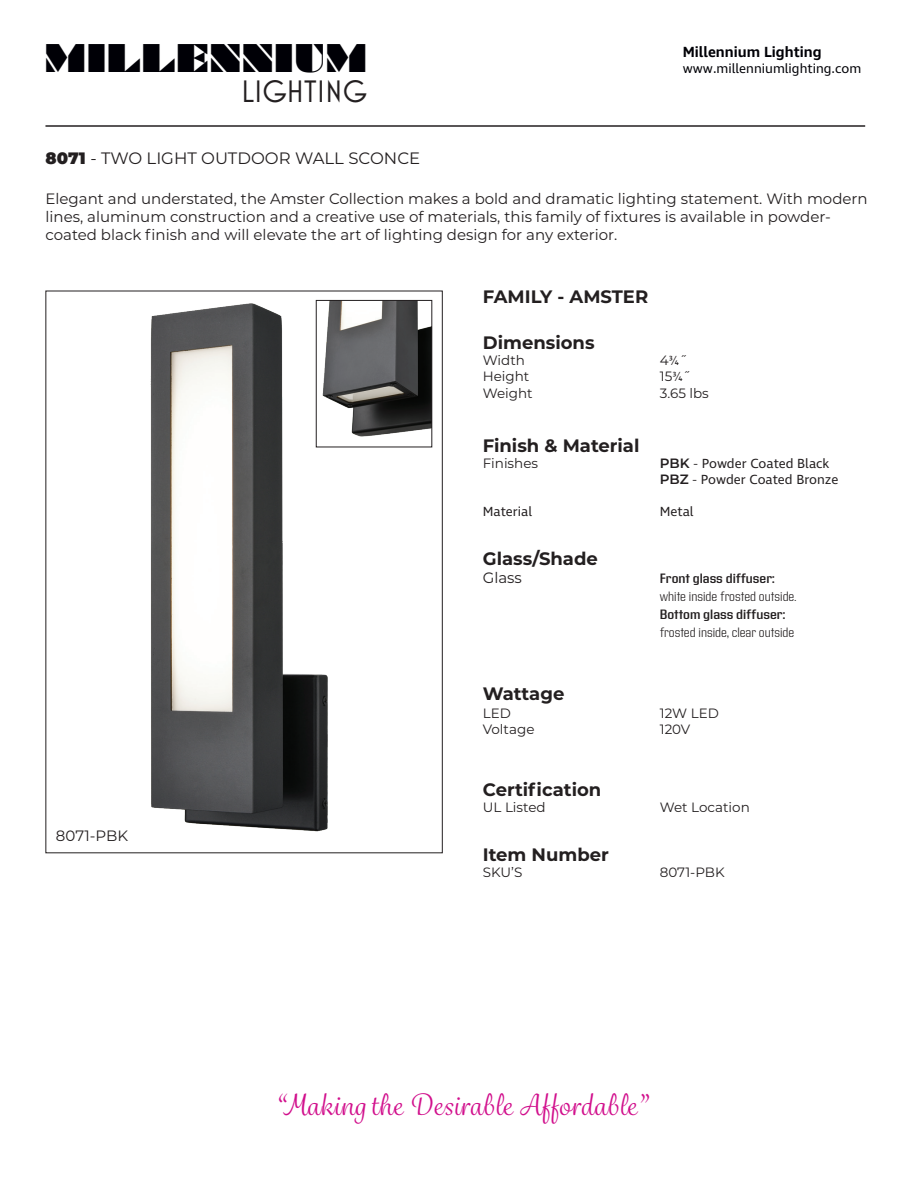
<style>
.page{position:relative;width:918px;height:1188px;background:#fff}
.page>*{position:absolute;margin:0;border:0;box-sizing:border-box;transform-origin:0 0}
.t1{font:36.45px "Braggadocio";color:#000006}
.t2{font:31.5px "Mostra Nuova";color:#231f20}
.t3{font:28.5px "Grafolita Script";letter-spacing:.025em;color:#d10f8c}
.t4{font:700 18px "Montserrat";color:#231f20}
.t5{font:16.5px "Montserrat";color:#231f20}
.t6{font:15px/18px "Montserrat";color:#231f20}
.t7{font:600 15px "Ingra";color:#000006}
.t8{font:13.5px "Montserrat";color:#231f20}
.t9{font:13.5px "Ingra";color:#231f20}
.t10{font:300 13.5px "Address Sans Pro";color:#231f20}
.t11{font:600 13.5px "Address Sans Pro";color:#231f20}
.t12{font:13.5px "Ingra";color:#000006}
.s1{font-weight:900}
.s2{font-family:"Ingra"}
.s3{font-family:"Montserrat";font-weight:600}
.s4{font-family:"Montserrat"}
</style>
<div class="page">
<img style="left:150px;top:299px;width:265px;height:533px">
<hr style="left:45px;top:125px;width:820px;height:2px;background:#231f20">
<img style="left:318px;top:302px;width:112px;height:143px">
<div style="left:316px;top:300px;width:116px;height:147px;border:1px solid #231f20"></div>
<p class="t1" style="left:44px;top:36px;width:325px">MILLENNIUM</p>
<p class="t2" style="left:241px;top:73px;width:128px">LIGHTING</p>
<p class="t5" style="left:45px;top:147px;width:376px"><span class="s1">8071</span> - TWO LIGHT OUTDOOR WALL SCONCE</p>
<p class="t7" style="left:683px;top:42px;width:140px">Millennium Lighting</p>
<p class="t12" style="left:683px;top:60px;width:180px">www.millenniumlighting.com</p>
<p class="t6" style="left:45px;top:189px;width:824px">Elegant and understated, the Amster Collection makes a bold and dramatic lighting statement. With modern lines, aluminum construction and a creative use of materials, this family of fixtures is available in powder&shy;coated black finish and will elevate the art of lighting design for any exterior.</p>
<p class="t4" style="left:483px;top:284px;width:167px">FAMILY - AMSTER</p>
<p class="t4" style="left:483px;top:330px;width:113px">Dimensions</p>
<p class="t8" style="left:483px;top:351px;width:44px">Width</p>
<p class="t8" style="left:660px;top:351px;width:29px">4<span class="s2">¾</span>˝</p>
<p class="t8" style="left:483px;top:367px;width:48px">Height</p>
<p class="t8" style="left:660px;top:367px;width:32px">15<span class="s2">¾</span>˝</p>
<p class="t8" style="left:483px;top:384px;width:51px">Weight</p>
<p class="t8" style="left:660px;top:384px;width:51px">3.65 lbs</p>
<p class="t4" style="left:483px;top:432px;width:158px">Finish &amp; Material</p>
<p class="t8" style="left:483px;top:454px;width:57px">Finishes</p>
<p class="t9" style="left:660px;top:455px;width:171px"><span class="s3">PBK</span> <span class="s4">-</span> Powder Coated Black</p>
<p class="t9" style="left:660px;top:471px;width:180px"><span class="s3">PBZ</span> <span class="s4">-</span> Powder Coated Bronze</p>
<p class="t9" style="left:483px;top:504px;width:51px">Material</p>
<p class="t9" style="left:660px;top:504px;width:35px">Metal</p>
<p class="t4" style="left:483px;top:546px;width:117px">Glass/Shade</p>
<p class="t6" style="left:483px;top:568px;width:41px">Glass</p>
<p class="t11" style="left:660px;top:571px;width:116px">Front glass diffuser:</p>
<p class="t10" style="left:660px;top:589px;width:138px">white inside frosted outside.</p>
<p class="t11" style="left:660px;top:607px;width:127px">Bottom glass diffuser:</p>
<p class="t10" style="left:660px;top:625px;width:136px">frosted inside, clear outside</p>
<p class="t6" style="left:56px;top:826px;width:74px">8071-PBK</p>
<p class="t4" style="left:483px;top:681px;width:83px">Wattage</p>
<p class="t8" style="left:483px;top:704px;width:30px">LED</p>
<p class="t8" style="left:660px;top:704px;width:61px">12W LED</p>
<p class="t8" style="left:483px;top:720px;width:53px">Voltage</p>
<p class="t8" style="left:660px;top:720px;width:32px">120V</p>
<p class="t4" style="left:483px;top:777px;width:120px">Certification</p>
<p class="t8" style="left:483px;top:798px;width:64px">UL Listed</p>
<p class="t8" style="left:660px;top:798px;width:92px">Wet Location</p>
<p class="t4" style="left:483px;top:842px;width:128px">Item Number</p>
<p class="t8" style="left:483px;top:863px;width:41px">SKU’S</p>
<p class="t8" style="left:660px;top:863px;width:66px">8071-PBK</p>
<p class="t3" style="left:275px;top:1087px;width:373px">“Making the Desirable Affordable”</p>
</div>
